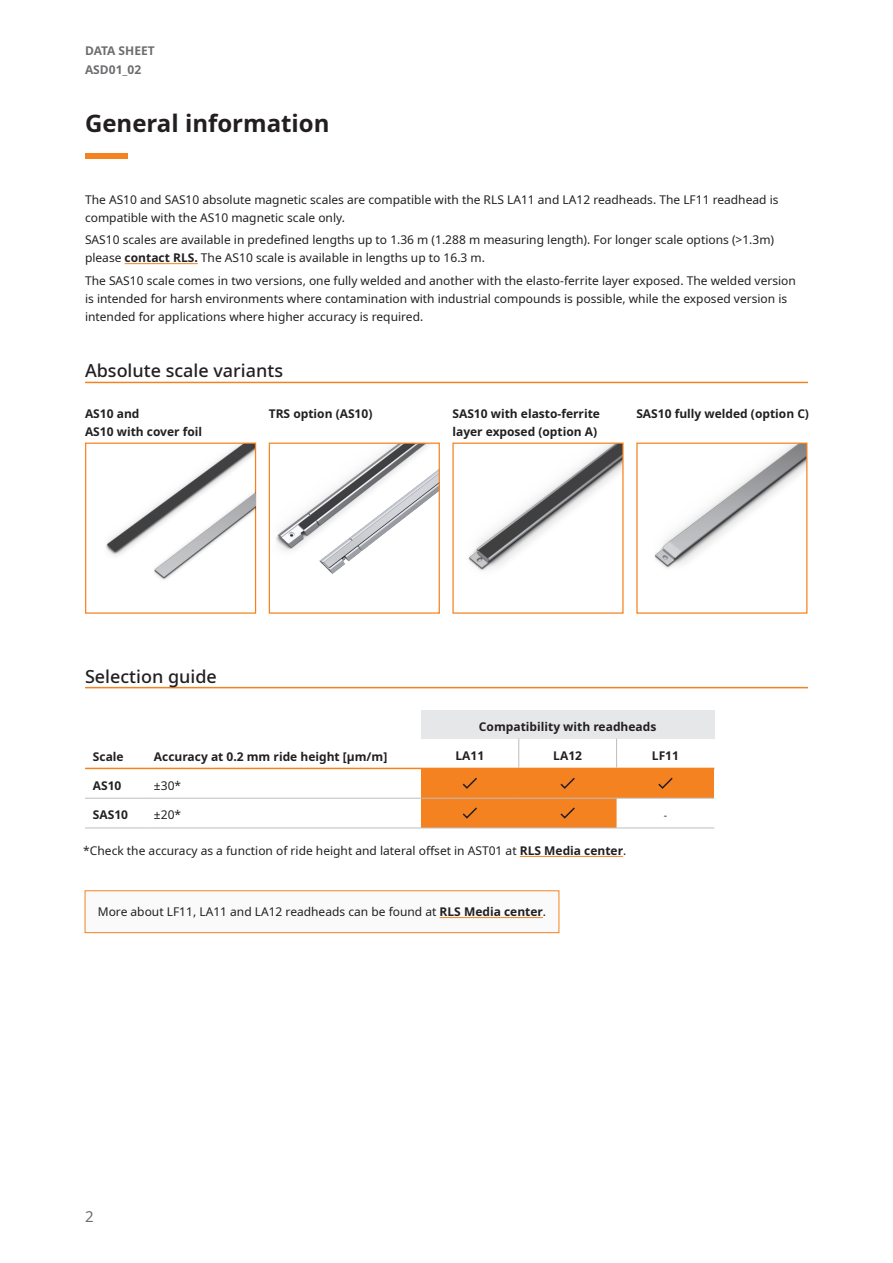
<style>
.page{position:relative;width:893px;height:1263px;background:#fff}
.page>*{position:absolute;margin:0;border:0;box-sizing:border-box;transform-origin:0 0}
.t1{font:700 24px "Noto Sans";color:#231f20}
.t2{font:500 18px "Noto Sans";color:#231f20}
.t3{font:15px "Noto Sans";color:#6c6d70}
.t4{font:12px/18px "Noto Sans";color:#231f20}
.t5{font:700 12px/18px "Noto Sans";color:#231f20}
.t6{font:700 12px/18.6px "Noto Sans";color:#6c6d70}
.t7{font:10.5px "Noto Sans";color:#231f20}
.s1{font-weight:700}
</style>
<div class="page">
<hr style="left:125px;top:263px;width:73px;height:1px;background:#f58220">
<div style="left:85px;top:890px;width:474px;height:43px;background:#fafafa;border:1px solid #f58220"></div>
<hr style="left:440px;top:917px;width:103px;height:1px;background:#f58220">
<hr style="left:85px;top:687px;width:723px;height:1px;background:#f58220">
<div style="left:421px;top:710px;width:293px;height:29px;background:#e6e7e9"></div>
<div style="left:617px;top:768px;width:97px;height:30px;background:#f58220"></div>
<hr style="left:85px;top:768px;width:61px;height:1px;background:#f58220">
<hr style="left:85px;top:798px;width:61px;height:1px;background:#bcbdc0">
<hr style="left:617px;top:798px;width:97px;height:1px;background:#bcbdc0">
<hr style="left:85px;top:827px;width:61px;height:1px;background:#bcbdc0">
<hr style="left:617px;top:827px;width:97px;height:1px;background:#bcbdc0">
<svg style="left:658px;top:777px;width:15px;height:12px"></svg>
<svg style="left:146px;top:739px;width:471px;height:89px"></svg>
<div style="left:85px;top:154px;width:43px;height:5px;background:#f58220"></div>
<img style="left:654px;top:445px;width:151px;height:123px">
<div style="left:636px;top:443px;width:171px;height:171px;border:1px solid #f58220"></div>
<img style="left:468px;top:445px;width:154px;height:126px">
<hr style="left:85px;top:382px;width:723px;height:1px;background:#f58220">
<img style="left:276px;top:445px;width:162px;height:129px">
<div style="left:269px;top:443px;width:171px;height:171px;border:1px solid #f58220"></div>
<img style="left:85px;top:442px;width:170px;height:169px">
<hr style="left:520px;top:856px;width:103px;height:1px;background:#f58220">
<p class="t6" style="left:85px;top:42px;width:71px">DATA SHEET<br>ASD01_02</p>
<h1 class="t1" style="left:85px;top:106px;width:246px">General information</h1>
<p class="t4" style="left:85px;top:191px;width:695px">The AS10 and SAS10 absolute magnetic scales are compatible with the RLS LA11 and LA12 readheads. The LF11 readhead is compatible with the AS10 magnetic scale only.</p>
<p class="t4" style="left:85px;top:231px;width:691px">SAS10 scales are available in predefined lengths up to 1.36 m (1.288 m measuring length). For longer scale options (&gt;1.3m) please <span class="s1">contact RLS.</span> The AS10 scale is available in lengths up to 16.3 m.</p>
<p class="t4" style="left:85px;top:272px;width:712px">The SAS10 scale comes in two versions, one fully welded and another with the elasto-ferrite layer exposed. The welded version is intended for harsh environments where contamination with industrial compounds is possible, while the exposed version is intended for applications where higher accuracy is required.</p>
<h2 class="t2" style="left:85px;top:358px;width:200px">Absolute scale variants</h2>
<p class="t5" style="left:85px;top:405px;width:119px">AS10 and<br>AS10 with cover foil</p>
<p class="t5" style="left:269px;top:405px;width:105px">TRS option (AS10)</p>
<p class="t5" style="left:452px;top:405px;width:149px">SAS10 with elasto-ferrite</p>
<p class="t5" style="left:636px;top:405px;width:174px">SAS10 fully welded (option C)</p>
<p class="t5" style="left:452px;top:423px;width:146px">layer exposed (option A)</p>
<h2 class="t2" style="left:85px;top:663px;width:133px">Selection guide</h2>
<p class="t5" style="left:93px;top:747px;width:32px">Scale</p>
<p class="t5" style="left:154px;top:747px;width:235px">Accuracy at 0.2 mm ride height [μm/m]</p>
<p class="t5" style="left:479px;top:718px;width:179px">Compatibility with readheads</p>
<p class="t5" style="left:455px;top:747px;width:30px">LA11</p>
<p class="t5" style="left:553px;top:747px;width:30px">LA12</p>
<p class="t5" style="left:652px;top:747px;width:29px">LF11</p>
<p class="t5" style="left:93px;top:777px;width:30px">AS10</p>
<p class="t4" style="left:154px;top:777px;width:29px">±30*</p>
<p class="t5" style="left:93px;top:806px;width:37px">SAS10</p>
<p class="t4" style="left:154px;top:806px;width:29px">±20*</p>
<p class="t7" style="left:664px;top:807px;width:5px">-</p>
<p class="t4" style="left:83px;top:842px;width:545px">*Check the accuracy as a function of ride height and lateral offset in AST01 at <span class="s1">RLS Media center</span>.</p>
<p class="t4" style="left:98px;top:903px;width:450px">More about LF11, LA11 and LA12 readheads can be found at <span class="s1">RLS Media center</span>.</p>
<p class="t3" style="left:85px;top:1205px;width:10px">2</p>
</div>
